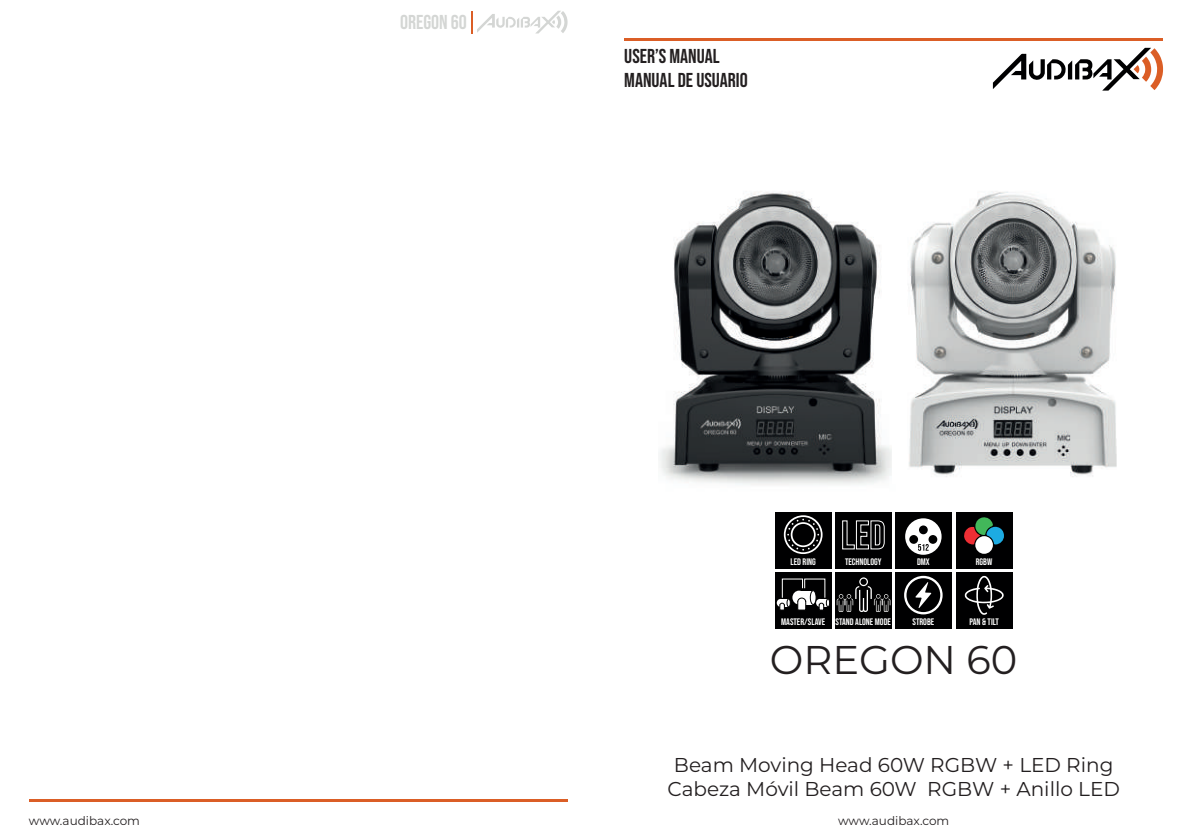
<style>
.page{position:relative;width:1191px;height:840px;background:#fff}
.page>*{position:absolute;margin:0;border:0;box-sizing:border-box;transform-origin:0 0}
.t1{font:40px "Montserrat";color:#231f20}
.t2{font:20px/24px "Montserrat";color:#231f20;text-align:center}
.t3{font:20px/24px "Bebas Neue";color:#231f20}
.t4{font:20px "Bebas Neue";color:#d4d6d4}
.t5{font:12px "Montserrat";color:#231f20}
.t6{font:9.4px "Bebas Neue";color:#fff}
</style>
<div class="page">
<hr style="left:624px;top:38px;width:539px;height:3px;background:#db5e26">
<hr style="left:29px;top:798px;width:538px;height:3px;background:#db5e26">
<hr style="left:471px;top:11px;width:2px;height:22px;background:#db5e26">
<svg style="left:993px;top:48px;width:170px;height:43px"></svg>
<svg style="left:477px;top:11px;width:90px;height:22px"></svg>
<img style="left:660px;top:191px;width:232px;height:294px">
<img style="left:909px;top:191px;width:208px;height:286px">
<div style="left:775px;top:512px;width:56px;height:56px;background:#000001"></div>
<svg style="left:784px;top:515px;width:38px;height:39px"></svg>
<div style="left:895px;top:512px;width:56px;height:56px;background:#000001"></div>
<svg style="left:905px;top:518px;width:36px;height:36px"></svg>
<div style="left:835px;top:512px;width:56px;height:56px;background:#000001"></div>
<svg style="left:842px;top:520px;width:43px;height:29px"></svg>
<div style="left:835px;top:571px;width:56px;height:57px;background:#000001"></div>
<svg style="left:836px;top:577px;width:55px;height:34px"></svg>
<div style="left:775px;top:571px;width:56px;height:57px;background:#000001"></div>
<svg style="left:776px;top:598px;width:8px;height:8px"></svg>
<svg style="left:779px;top:578px;width:51px;height:32px"></svg>
<div style="left:895px;top:571px;width:56px;height:57px;background:#000001"></div>
<svg style="left:904px;top:575px;width:38px;height:39px"></svg>
<div style="left:955px;top:571px;width:57px;height:57px;background:#000001"></div>
<svg style="left:964px;top:575px;width:39px;height:39px"></svg>
<div style="left:955px;top:512px;width:57px;height:56px;background:#000001"></div>
<div style="left:975px;top:536px;width:18px;height:17px;background:#fff;border-radius:50%"></div>
<svg style="left:964px;top:517px;width:40px;height:27px"></svg>
<h2 class="t4" style="left:400px;top:11px;width:68px">OREGON 60</h2>
<h2 class="t3" style="left:624px;top:43px;width:125px">USER’S MANUAL<br>MANUAL DE USUARIO</h2>
<p class="t6" style="left:790px;top:556px;width:27px">LED RING</p>
<p class="t6" style="left:845px;top:556px;width:38px">TECHNOLOGY</p>
<p class="t6" style="left:917px;top:556px;width:14px">DMX</p>
<p class="t6" style="left:975px;top:556px;width:18px">RGBW</p>
<p class="t6" style="left:781px;top:615px;width:111px">MASTER/SLAVE STAND ALONE MODE</p>
<p class="t6" style="left:912px;top:615px;width:23px">STROBE</p>
<p class="t6" style="left:969px;top:615px;width:31px">PAN &amp; TILT</p>
<h1 class="t1" style="left:770px;top:632px;width:249px">OREGON 60</h1>
<h2 class="t2" style="left:667px;top:752px;width:454px">Beam Moving Head 60W RGBW + LED Ring<br>Cabeza Móvil Beam 60W RGBW + Anillo LED</h2>
<p class="t5" style="left:29px;top:812px;width:113px">www.audibax.com</p>
<p class="t5" style="left:838px;top:812px;width:113px">www.audibax.com</p>
</div>
